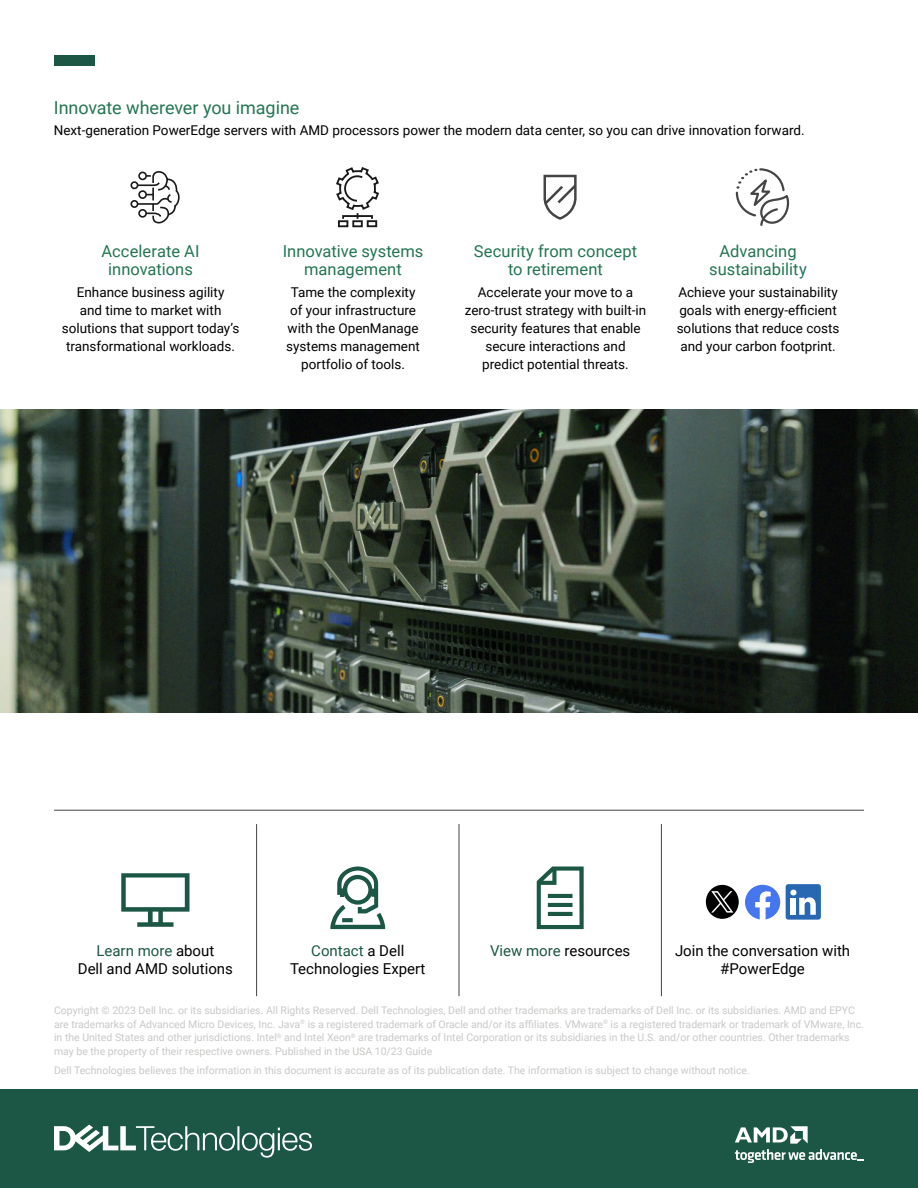
<style>
.page{position:relative;width:918px;height:1188px;background:#fff}
.page>*{position:absolute;margin:0;border:0;box-sizing:border-box;transform-origin:0 0}
.t1{font:18px "Roboto";color:#247554}
.t2{font:16.5px/18px "Roboto";color:#247554;text-align:center}
.t3{font:15px/18px "Roboto";color:#000;text-align:center}
.t4{font:13.5px/18px "Roboto";color:#000;text-align:center}
.t5{font:10.5px/13.5px "Roboto";color:#c8c9c7}
.s1{color:#1b5744}
</style>
<div class="page">
<div style="left:0;top:1089px;width:918px;height:99px;background:#1b5744"></div>
<svg style="left:54px;top:1125px;width:258px;height:33px"></svg>
<svg style="left:735px;top:1126px;width:129px;height:37px"></svg>
<hr style="left:54px;top:810px;width:810px;height:1px;background:#444">
<hr style="left:256px;top:824px;width:1px;height:172px;background:#444">
<hr style="left:459px;top:824px;width:1px;height:172px;background:#444">
<hr style="left:661px;top:824px;width:1px;height:172px;background:#444">
<svg style="left:121px;top:873px;width:69px;height:54px"></svg>
<svg style="left:330px;top:867px;width:55px;height:62px"></svg>
<svg style="left:537px;top:867px;width:47px;height:62px"></svg>
<svg style="left:745px;top:885px;width:35px;height:35px"></svg>
<div style="left:786px;top:884px;width:35px;height:36px;background:#2868b2;border-radius:3px"></div>
<svg style="left:790px;top:890px;width:26px;height:25px"></svg>
<div style="left:130px;top:200px;width:8px;height:8px;border:2px solid #1a1a1a;border-radius:50%"></div>
<svg style="left:136px;top:171px;width:44px;height:53px"></svg>
<div style="left:130px;top:181px;width:8px;height:8px;border:2px solid #1a1a1a;border-radius:50%"></div>
<div style="left:367px;top:220px;width:10px;height:7px;border:2px solid #1a1a1a"></div>
<div style="left:352px;top:220px;width:11px;height:7px;border:2px solid #1a1a1a"></div>
<div style="left:338px;top:220px;width:10px;height:7px;border:2px solid #1a1a1a"></div>
<svg style="left:336px;top:167px;width:43px;height:52px"></svg>
<svg style="left:543px;top:174px;width:34px;height:46px"></svg>
<svg style="left:735px;top:168px;width:55px;height:58px"></svg>
<div style="left:54px;top:55px;width:40px;height:11px;background:#1b5744"></div>
<img style="left:0;top:410px;width:918px;height:302px">
<svg style="left:705px;top:884px;width:35px;height:36px"></svg>
<div style="left:704px;top:883px;width:36px;height:37px;border:2px solid #fff;border-radius:50%"></div>
<svg style="left:711px;top:891px;width:22px;height:22px"></svg>
<h1 class="t1" style="left:54px;top:95px;width:247px">Innovate wherever you imagine</h1>
<p class="t4" style="left:54px;top:121px;width:752px">Next-generation PowerEdge servers with AMD processors power the modern data center, so you can drive innovation forward.</p>
<h2 class="t2" style="left:102px;top:241px;width:100px">Accelerate AI innovations</h2>
<h2 class="t2" style="left:283px;top:241px;width:142px">Innovative systems management</h2>
<h2 class="t2" style="left:474px;top:241px;width:165px">Security from concept to retirement</h2>
<h2 class="t2" style="left:709px;top:241px;width:99px">Advancing sustainability</h2>
<p class="t4" style="left:62px;top:283px;width:179px">Enhance business agility<br>and time to market with solutions that support today’s transformational workloads.</p>
<p class="t4" style="left:286px;top:283px;width:135px">Tame the complexity of your infrastructure with the OpenManage systems management portfolio of tools.</p>
<p class="t4" style="left:465px;top:283px;width:183px">Accelerate your move to a zero-trust strategy with built-in security features that enable secure interactions and predict potential threats.</p>
<p class="t4" style="left:677px;top:283px;width:164px;text-align:left">Achieve your sustainability goals with energy-efficient solutions that reduce costs and your carbon footprint.</p>
<h3 class="t3" style="left:78px;top:941px;width:157px"><span class="s1">Learn more</span> about<br>Dell and AMD solutions</h3>
<h3 class="t3" style="left:290px;top:941px;width:137px"><span class="s1">Contact</span> a Dell<br>Technologies Expert</h3>
<h3 class="t3" style="left:490px;top:941px;width:142px"><span class="s1">View more</span> resources</h3>
<h3 class="t3" style="left:675px;top:941px;width:177px">Join the conversation with #PowerEdge</h3>
<p class="t5" style="left:54px;top:1003px;width:811px">Copyright © 2023 Dell Inc. or its subsidiaries. All Rights Reserved. Dell Technologies, Dell and other trademarks are trademarks of Dell Inc. or its subsidiaries. AMD and EPYC are trademarks of Advanced Micro Devices, Inc. Java<sup>®</sup> is a registered trademark of Oracle and/or its affiliates. VMware<sup>®</sup> is a registered trademark or trademark of VMware, Inc. in the United States and other jurisdictions. Intel<sup>®</sup> and Intel Xeon<sup>®</sup> are trademarks of Intel Corporation or its subsidiaries in the U.S. and/or other countries. Other trademarks may be the property of their respective owners. Published in the USA 10/23 Guide</p>
<p class="t5" style="left:54px;top:1063px;width:697px">Dell Technologies believes the information in this document is accurate as of its publication date. The information is subject to change without notice.</p>
</div>
